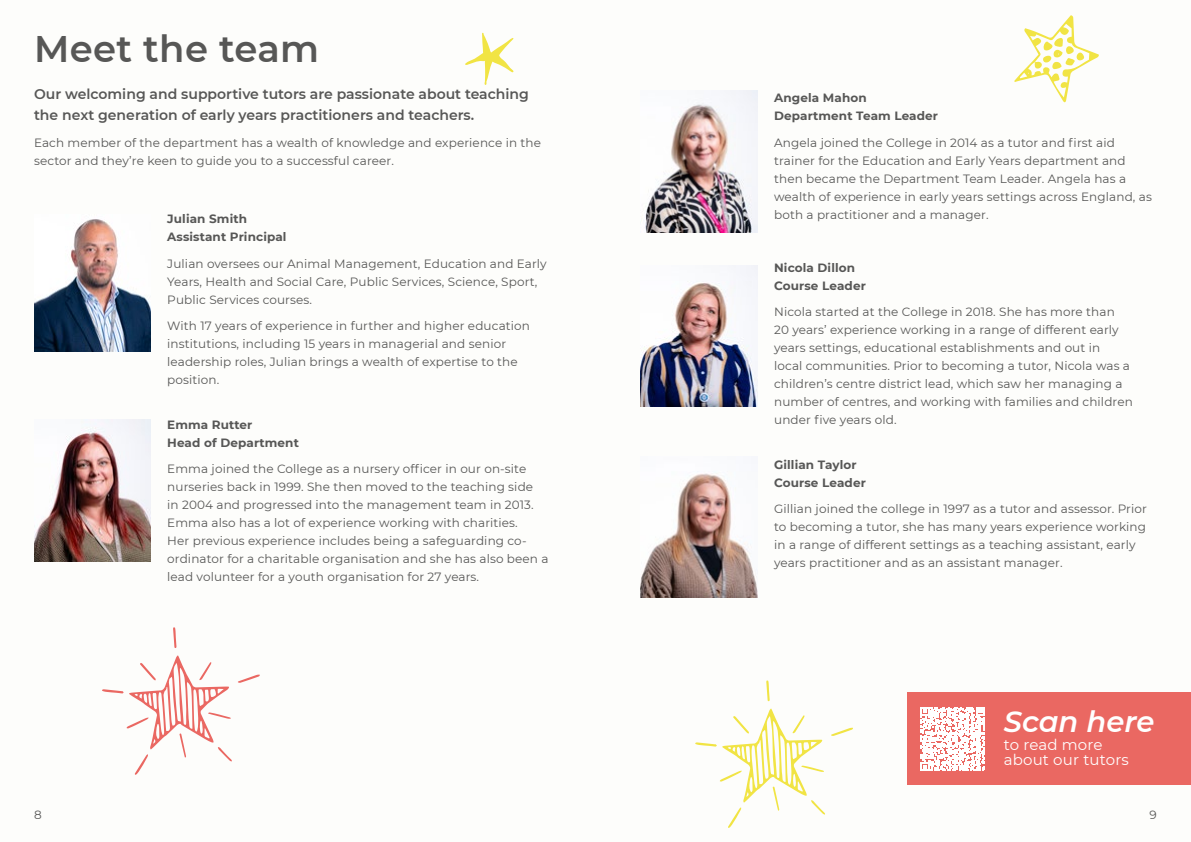
<style>
.page{position:relative;width:1191px;height:842px;background:#fff}
.page>*{position:absolute;margin:0;border:0;box-sizing:border-box;transform-origin:0 0}
.Page_Titles{font:600 37px "Montserrat";letter-spacing:.01em;color:#575756}
.Body_Copy{font:italic 600 29px "Montserrat";color:#fff}
.Body_Copy-2{font:15px/15px "Montserrat";letter-spacing:.01em;color:#fff}
.Body_1st_Para{font:600 14px/21px "Montserrat";color:#575756}
.Indented_Body_Copy{font:12px/18px "Montserrat";letter-spacing:.01em;color:#575756}
.Indented_Body_Copy-2{font:700 12px/18px "Montserrat";letter-spacing:.01em;color:#575756}
.Body_Copy-3{font:12px/18px "Montserrat";letter-spacing:.01em;color:#575756}
</style>
<div class="page">
<div style="left:0;top:0;width:595px;height:842px;background:#fdfdfb"></div>
<div style="left:595px;top:0;width:596px;height:842px;background:#fdfdfb"></div>
<img style="left:641px;top:265px;width:116px;height:142px">
<img style="left:645px;top:90px;width:112px;height:142px">
<img style="left:34px;top:419px;width:116px;height:142px">
<img style="left:641px;top:473px;width:116px;height:125px">
<svg style="left:465px;top:33px;width:49px;height:52px"></svg>
<svg style="left:238px;top:674px;width:22px;height:9px"></svg>
<svg style="left:173px;top:627px;width:4px;height:21px"></svg>
<svg style="left:102px;top:655px;width:130px;height:120px"></svg>
<img style="left:34px;top:219px;width:116px;height:132px">
<div style="left:907px;top:693px;width:284px;height:92px;background:#ea6862"></div>
<svg style="left:920px;top:707px;width:64px;height:64px"></svg>
<svg style="left:831px;top:727px;width:22px;height:9px"></svg>
<svg style="left:766px;top:680px;width:4px;height:21px"></svg>
<svg style="left:695px;top:708px;width:130px;height:120px"></svg>
<svg style="left:1014px;top:15px;width:85px;height:87px"></svg>
<p class="Page_Titles" style="left:34px;top:22px;width:287px">Meet the team</p>
<p class="Body_1st_Para" style="left:34px;top:83px;width:496px">Our welcoming and supportive tutors are passionate about teaching the next generation of early years practitioners and teachers.</p>
<p class="Body_Copy-3" style="left:34px;top:133px;width:508px">Each member of the department has a wealth of knowledge and experience in the sector and they’re keen to guide you to a successful career.</p>
<p class="Indented_Body_Copy-2" style="left:167px;top:209px;width:121px">Julian Smith<br>Assistant Principal</p>
<p class="Indented_Body_Copy" style="left:167px;top:254px;width:381px">Julian oversees our Animal Management, Education and Early<br>Years, Health and Social Care, Public Services, Science, Sport,<br>Public Services courses.</p>
<p class="Indented_Body_Copy" style="left:167px;top:316px;width:364px">With 17 years of experience in further and higher education institutions, including 15 years in managerial and senior leadership roles, Julian brings a wealth of expertise to the position.</p>
<p class="Indented_Body_Copy-2" style="left:167px;top:415px;width:133px">Emma Rutter<br>Head of Department</p>
<p class="Indented_Body_Copy" style="left:167px;top:459px;width:383px">Emma joined the College as a nursery officer in our on-site nurseries back in 1999. She then moved to the teaching side<br>in 2004 and progressed into the management team in 2013.<br>Emma also has a lot of experience working with charities.<br>Her previous experience includes being a safeguarding co&shy;ordinator for a charitable organisation and she has also been a lead volunteer for a youth organisation for 27 years.</p>
<p class="Indented_Body_Copy-2" style="left:774px;top:88px;width:165px">Angela Mahon<br>Department Team Leader</p>
<p class="Indented_Body_Copy" style="left:774px;top:133px;width:379px">Angela joined the College in 2014 as a tutor and first aid trainer for the Education and Early Years department and then became the Department Team Leader. Angela has a wealth of experience in early years settings across England, as both a practitioner and a manager.</p>
<p class="Indented_Body_Copy-2" style="left:774px;top:258px;width:93px">Nicola Dillon<br>Course Leader</p>
<p class="Indented_Body_Copy" style="left:774px;top:302px;width:360px">Nicola started at the College in 2018. She has more than<br>20 years’ experience working in a range of different early years settings, educational establishments and out in<br>local communities. Prior to becoming a tutor, Nicola was a children’s centre district lead, which saw her managing a number of centres, and working with families and children under five years old.</p>
<p class="Indented_Body_Copy-2" style="left:774px;top:455px;width:93px">Gillian Taylor<br>Course Leader</p>
<p class="Indented_Body_Copy" style="left:774px;top:499px;width:374px">Gillian joined the college in 1997 as a tutor and assessor. Prior to becoming a tutor, she has many years experience working in a range of different settings as a teaching assistant, early years practitioner and as an assistant manager.</p>
<p class="Body_Copy" style="left:1003px;top:701px;width:152px">Scan here</p>
<p class="Body_Copy-2" style="left:1003px;top:737px;width:126px">to read more about our tutors</p>
<p class="Indented_Body_Copy" style="left:34px;top:806px;width:9px">8</p>
<p class="Indented_Body_Copy" style="left:1149px;top:806px;width:9px">9</p>
</div>
